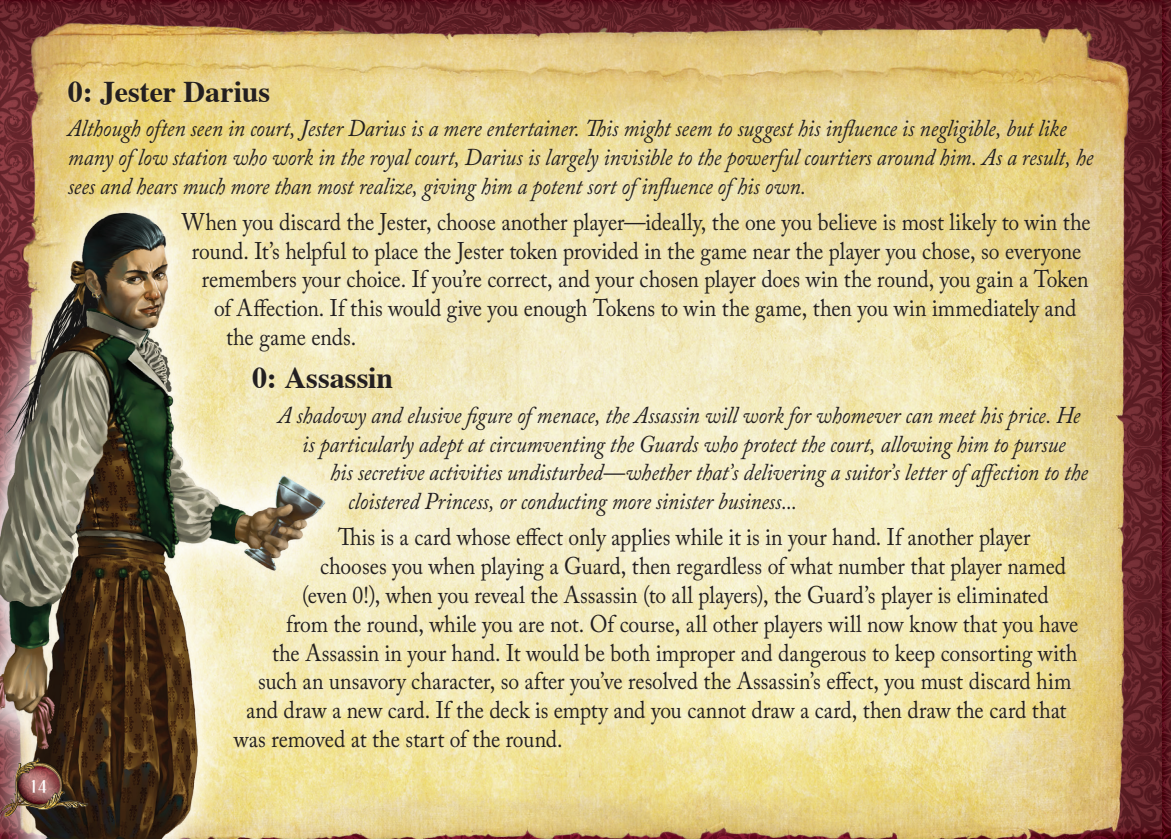
<style>
.page{position:relative;width:1171px;height:839px;background:#fff}
.page>*{position:absolute;margin:0;border:0;box-sizing:border-box;transform-origin:0 0}
.t1{font:700 30px "Times";color:#231f20}
.t2{font:24px "Adobe Caslon Pro";letter-spacing:-.005em;color:#231f20;scale:.9 1}
.t3{font:italic 24px/28.8px "Adobe Caslon Pro";letter-spacing:-.005em;color:#231f20;scale:.9 1}
.t4{font:20px "Black";color:#fff}
</style>
<div class="page">
<img style="left:0;top:0;width:1170px;height:839px">
<img style="left:5px;top:5px;width:1137px;height:834px">
<img style="left:0;top:173px;width:363px;height:666px">
<img style="left:0;top:754px;width:88px;height:68px">
<svg style="left:0;top:0;width:7px;height:7px"></svg>
<p class="t4" style="left:30px;top:774px;width:19px">14</p>
<p class="t1" style="left:68px;top:63px;width:204px">0: Jester Darius</p>
<p class="t3" style="left:68px;top:113px;width:1140px">Although often seen in court, Jester Darius is a mere entertainer. This might seem to suggest his influence is negligible, but like many of low station who work in the royal court, Darius is largely invisible to the powerful courtiers around him. As a result, he sees and hears much more than most realize, giving him a potent sort of influence of his own.</p>
<p class="t2" style="left:182px;top:207px;width:1010px">When you discard the Jester, choose another player—ideally, the one you believe is most likely to win the</p>
<p class="t2" style="left:192px;top:236px;width:989px">round. It’s helpful to place the Jester token provided in the game near the player you chose, so everyone</p>
<p class="t2" style="left:202px;top:265px;width:986px">remembers your choice. If you’re correct, and your chosen player does win the round, you gain a Token</p>
<p class="t2" style="left:214px;top:294px;width:959px">of Affection. If this would give you enough Tokens to win the game, then you win immediately and</p>
<p class="t2" style="left:226px;top:323px;width:146px">the game ends.</p>
<p class="t1" style="left:252px;top:349px;width:143px">0: Assassin</p>
<p class="t3" style="left:278px;top:400px;width:892px">A shadowy and elusive figure of menace, the Assassin will work for whomever can meet his price. He</p>
<p class="t3" style="left:302px;top:429px;width:850px">is particularly adept at circumventing the Guards who protect the court, allowing him to pursue</p>
<p class="t3" style="left:330px;top:458px;width:843px">his secretive activities undisturbed—whether that’s delivering a suitor’s letter of affection to the</p>
<p class="t3" style="left:348px;top:486px;width:500px">cloistered Princess, or conducting more sinister business...</p>
<p class="t2" style="left:338px;top:523px;width:770px">This is a card whose effect only applies while it is in your hand. If another player</p>
<p class="t2" style="left:320px;top:551px;width:830px">chooses you when playing a Guard, then regardless of what number that player named</p>
<p class="t2" style="left:302px;top:580px;width:831px">(even 0!), when you reveal the Assassin (to all players), the Guard’s player is eliminated</p>
<p class="t2" style="left:286px;top:609px;width:881px">from the round, while you are not. Of course, all other players will now know that you have</p>
<p class="t2" style="left:272px;top:638px;width:896px">the Assassin in your hand. It would be both improper and dangerous to keep consorting with</p>
<p class="t2" style="left:258px;top:667px;width:905px">such an unsavory character, so after you’ve resolved the Assassin’s effect, you must discard him</p>
<p class="t2" style="left:246px;top:695px;width:913px">and draw a new card. If the deck is empty and you cannot draw a card, then draw the card that</p>
<p class="t2" style="left:234px;top:724px;width:367px">was removed at the start of the round.</p>
</div>
